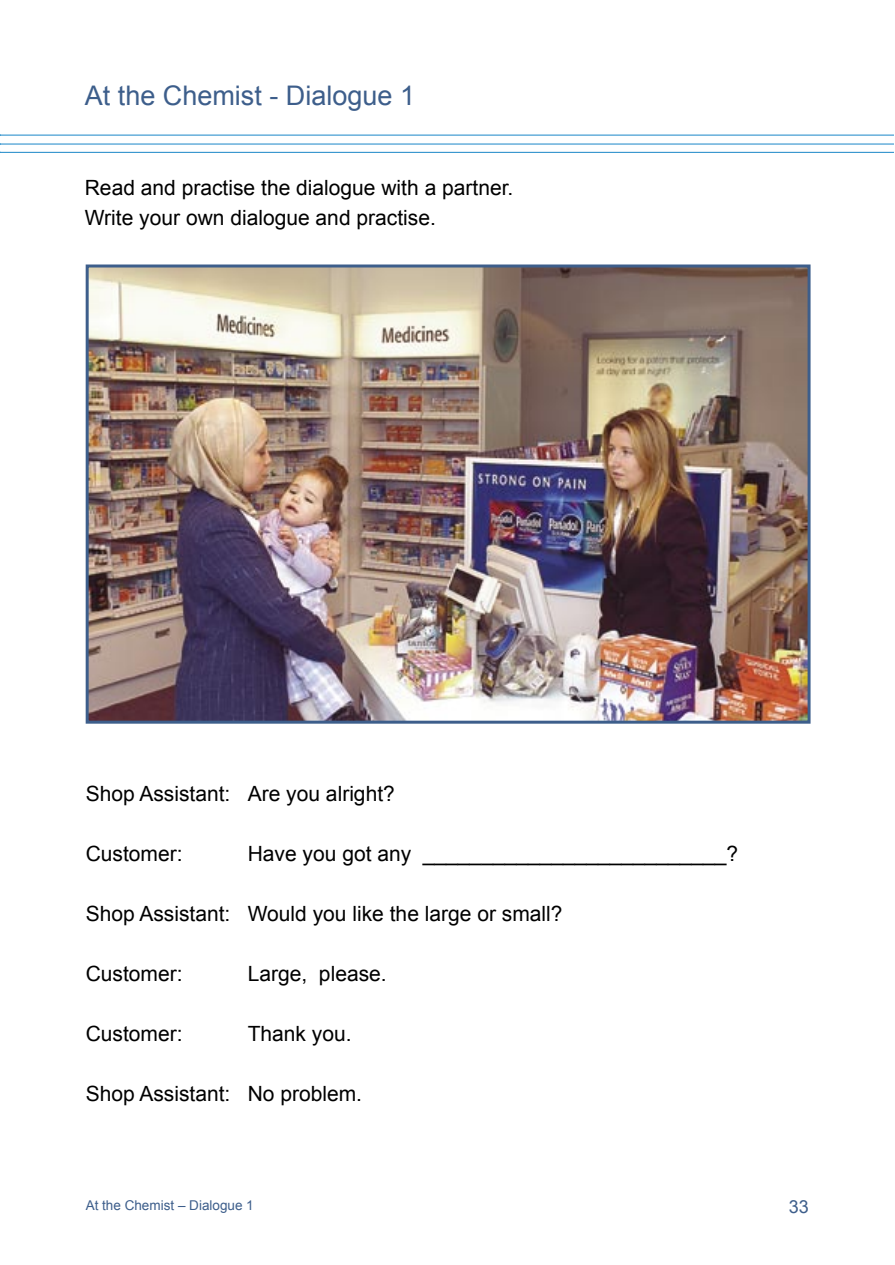
<style>
.page{position:relative;width:895px;height:1265px;background:#fff}
.page>*{position:absolute;margin:0;border:0;box-sizing:border-box;transform-origin:0 0}
.t1{font:27px "Arial";color:#3d5e8b}
._2{font:21px "Arial";color:#000}
.t2{font:18px "Arial";color:#3d5e8b}
.t3{font:13.5px "Arial";color:#3d5e8b}
</style>
<div class="page">
<hr style="left:1px;top:135px;width:893px;height:1px;background:#3394ce">
<hr style="left:1px;top:143px;width:893px;height:2px;background:#3394ce">
<hr style="left:1px;top:152px;width:893px;height:1px;background:#3394ce">
<img style="left:90px;top:268px;width:716px;height:451px">
<div style="left:86px;top:264px;width:724px;height:459px;border:3px solid #3d5e8b"></div>
<p class="t1" style="left:85px;top:81px;width:332px">At the Chemist - Dialogue 1</p>
<p class="_2" style="left:85px;top:176px;width:430px">Read and practise the dialogue with a partner.</p>
<p class="_2" style="left:85px;top:206px;width:352px">Write your own dialogue and practise.</p>
<p class="_2" style="left:86px;top:782px;width:311px">Shop Assistant: Are you alright?</p>
<p class="_2" style="left:86px;top:842px;width:98px">Customer:</p>
<p class="_2" style="left:248px;top:842px;width:492px">Have you got any __________________________?</p>
<p class="_2" style="left:86px;top:902px;width:478px">Shop Assistant: Would you like the large or small?</p>
<p class="_2" style="left:86px;top:962px;width:98px">Customer:</p>
<p class="_2" style="left:248px;top:962px;width:140px">Large, please.</p>
<p class="_2" style="left:86px;top:1022px;width:98px">Customer:</p>
<p class="_2" style="left:248px;top:1022px;width:105px">Thank you.</p>
<p class="_2" style="left:86px;top:1082px;width:278px">Shop Assistant: No problem.</p>
<p class="t3" style="left:86px;top:1197px;width:170px">At the Chemist – Dialogue 1</p>
<p class="t2" style="left:788px;top:1196px;width:22px">33</p>
</div>
